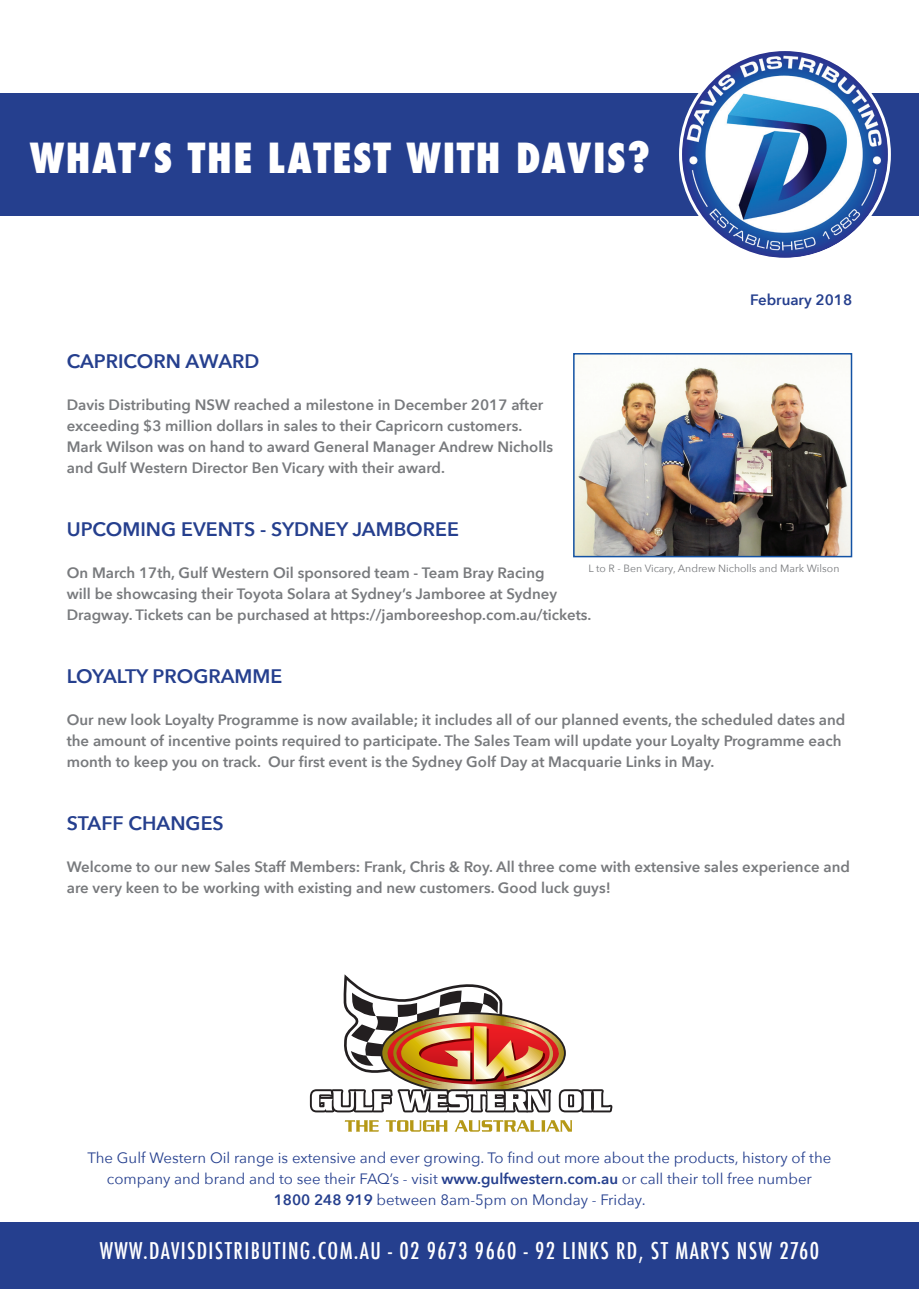
<style>
.page{position:relative;width:919px;height:1289px;background:#fff}
.page>*{position:absolute;margin:0;border:0;box-sizing:border-box;transform-origin:0 0}
.t1{font:800 condensed 40.5px "Futura";letter-spacing:.04em;color:#fff}
.t2{font:500 condensed 22.5px "Futura";letter-spacing:.06em;color:#fff}
.t3{font:600 19.5px "Avenir Next";color:#253f8e}
.t4{font:600 15px/21px "Avenir Next";color:#787a7d}
.t5{font:15px/21px "Avenir Next";color:#253f8e;text-align:center}
.t6{font:600 15px "Avenir Next";color:#253f8e}
.t7{font:10.5px "Avenir Next";color:#787a7d}
.s1{font-weight:600}
</style>
<div class="page">
<div style="left:0;top:94px;width:918px;height:122px;background:#253f8e"></div>
<div style="left:0;top:1222px;width:918px;height:66px;background:#253f8e"></div>
<img style="left:589px;top:52px;width:329px;height:205px">
<svg style="left:310px;top:975px;width:302px;height:156px"></svg>
<img style="left:576px;top:356px;width:273px;height:198px">
<div style="left:573px;top:353px;width:279px;height:204px;border:2px solid #1352a4"></div>
<h1 class="t1" style="left:30px;top:130px;width:622px">WHAT’S THE LATEST WITH DAVIS?</h1>
<h3 class="t3" style="left:67px;top:344px;width:194px">CAPRICORN AWARD</h3>
<p class="t4" style="left:67px;top:393px;width:487px">Davis Distributing NSW reached a milestone in December 2017 after exceeding $3 million dollars in sales to their Capricorn customers.<br>Mark Wilson was on hand to award General Manager Andrew Nicholls and Gulf Western Director Ben Vicary with their award.</p>
<p class="t6" style="left:750px;top:286px;width:103px">February 2018</p>
<h3 class="t3" style="left:67px;top:512px;width:393px">UPCOMING EVENTS - SYDNEY JAMBOREE</h3>
<p class="t4" style="left:67px;top:561px;width:526px">On March 17th, Gulf Western Oil sponsored team - Team Bray Racing<br>will be showcasing their Toyota Solara at Sydney’s Jamboree at Sydney<br>Dragway. Tickets can be purchased at https://jamboreeshop.com.au/tickets.</p>
<p class="t7" style="left:588px;top:560px;width:252px">L to R - Ben Vicary, Andrew Nicholls and Mark Wilson</p>
<h3 class="t3" style="left:67px;top:659px;width:217px">LOYALTY PROGRAMME</h3>
<p class="t4" style="left:67px;top:708px;width:780px">Our new look Loyalty Programme is now available; it includes all of our planned events, the scheduled dates and the amount of incentive points required to participate. The Sales Team will update your Loyalty Programme each month to keep you on track. Our first event is the Sydney Golf Day at Macquarie Links in May.</p>
<h3 class="t3" style="left:67px;top:806px;width:158px">STAFF CHANGES</h3>
<p class="t4" style="left:67px;top:855px;width:784px">Welcome to our new Sales Staff Members: Frank, Chris &amp; Roy. All three come with extensive sales experience and are very keen to be working with existing and new customers. Good luck guys!</p>
<p class="t5" style="left:88px;top:1146px;width:745px">The Gulf Western Oil range is extensive and ever growing. To find out more about the products, history of the company and brand and to see their FAQ’s - visit <span class="s1">www.gulfwestern.com.au</span> or call their toll free number<br><span class="s1">1800 248 919</span> between 8am-5pm on Monday - Friday.</p>
<h2 class="t2" style="left:100px;top:1235px;width:720px">WWW.DAVISDISTRIBUTING.COM.AU - 02 9673 9660 - 92 LINKS RD, ST MARYS NSW 2760</h2>
</div>
